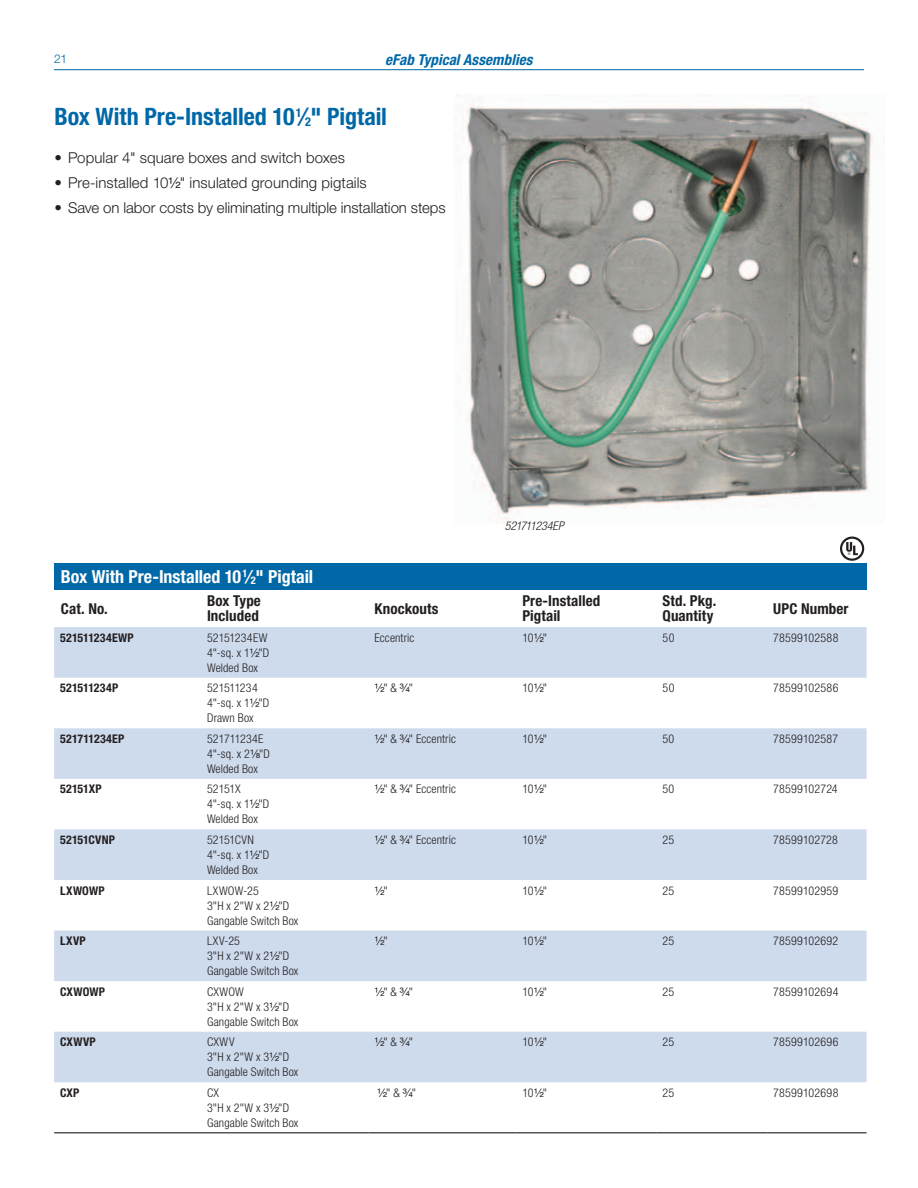
<style>
.page{position:relative;width:918px;height:1188px;background:#fff}
.page>*{position:absolute;margin:0;border:0;box-sizing:border-box;transform-origin:0 0}
.t1{font:700 condensed 24px "Helvetica Neue LT Std";letter-spacing:-.005em;color:#0068a7}
.t2{font:700 condensed 18px "Helvetica Neue LT Std";color:#fff}
.t3{font:300 15px "Helvetica Neue LT Std";color:#231f20}
.t4{font:700 condensed 15px/15px "Helvetica Neue LT Std";letter-spacing:.005em;color:#231f20}
.t5{font:italic 700 condensed 15px "Helvetica Neue LT Std";letter-spacing:.005em;color:#0068a7}
.t6{font:300 condensed 12px/15px "Helvetica Neue LT Std";letter-spacing:.01em;color:#231f20}
.t7{font:700 condensed 12px "Helvetica Neue LT Std";letter-spacing:.015em;color:#231f20}
.t8{font:12px "Helvetica LT Std Fractions";color:#231f20}
.t9{font:italic 300 condensed 12px "Helvetica Neue LT Std";letter-spacing:-.03em;color:#231f20}
.t10{font:300 12px "Helvetica Neue LT Std";color:#0068a7}
.s1{font-size:12.3px}
.s2{font-family:"Helvetica LT Std Fractions";font-weight:400}
.s3{font-family:"Helvetica LT Std Fractions";font-weight:400;font-stretch:normal}
.s4{font-family:"Helvetica Neue LT Std";font-weight:300;font-stretch:condensed}
</style>
<div class="page">
<hr style="left:54px;top:69px;width:810px;height:1px;background:#0068a7">
<img style="left:454px;top:94px;width:430px;height:429px">
<div style="left:54px;top:563px;width:813px;height:26px;background:#0068a7"></div>
<svg style="left:54px;top:627px;width:813px;height:455px;fill:#cedbed"></svg>
<hr style="left:54px;top:1132px;width:147px;height:1px;background:#000">
<hr style="left:201px;top:1132px;width:167px;height:1px;background:#000">
<hr style="left:368px;top:1132px;width:148px;height:1px;background:#000">
<hr style="left:516px;top:1132px;width:141px;height:1px;background:#000">
<hr style="left:657px;top:1132px;width:110px;height:1px;background:#000">
<hr style="left:767px;top:1132px;width:100px;height:1px;background:#000">
<svg style="left:840px;top:537px;width:24px;height:24px"></svg>
<p class="t10" style="left:54px;top:51px;width:15px">21</p>
<p class="t5" style="left:385px;top:50px;width:149px">eFab Typical Assemblies</p>
<h1 class="t1" style="left:55px;top:102px;width:334px">Box With Pre-Installed 10<sup>1</sup>⁄<span class="s1">2</span>" Pigtail</h1>
<p class="t3" style="left:55px;top:149px;width:292px">• Popular 4" square boxes and switch boxes</p>
<p class="t3" style="left:55px;top:174px;width:314px">• Pre-installed 10<span class="s2">1⁄2</span>" insulated grounding pigtails</p>
<p class="t3" style="left:55px;top:198px;width:393px">• Save on labor costs by eliminating multiple installation steps</p>
<p class="t9" style="left:505px;top:519px;width:60px">521711234EP</p>
<h2 class="t2" style="left:61px;top:565px;width:254px">Box With Pre-Installed 10<sup>1</sup>⁄<sub>2</sub>" Pigtail</h2>
<p class="t4" style="left:61px;top:601px;width:48px">Cat. No.</p>
<p class="t4" style="left:207px;top:593px;width:55px">Box Type<br>Included</p>
<p class="t4" style="left:374px;top:601px;width:66px">Knockouts</p>
<p class="t4" style="left:522px;top:593px;width:79px">Pre-Installed<br>Pigtail</p>
<p class="t4" style="left:663px;top:593px;width:55px">Std. Pkg.<br>Quantity</p>
<p class="t4" style="left:773px;top:601px;width:77px">UPC Number</p>
<p class="t7" style="left:60px;top:630px;width:75px">521511234EWP</p>
<p class="t6" style="left:207px;top:630px;width:64px">52151234EW<br>4"-sq. x 1<span class="s3">1⁄2</span>"D<br>Welded Box</p>
<p class="t6" style="left:374px;top:630px;width:41px">Eccentric</p>
<p class="t6" style="left:522px;top:630px;width:26px">10<span class="s3">1⁄2</span>"</p>
<p class="t6" style="left:663px;top:630px;width:13px">50</p>
<p class="t6" style="left:773px;top:630px;width:67px">78599102588</p>
<p class="t7" style="left:60px;top:681px;width:60px">521511234P</p>
<p class="t6" style="left:207px;top:680px;width:64px">521511234<br>4"-sq. x 1<span class="s3">1⁄2</span>"D<br>Drawn Box</p>
<p class="t8" style="left:374px;top:683px;width:40px">1⁄2<span class="s4">" &amp;</span> 3⁄4<span class="s4">"</span></p>
<p class="t6" style="left:522px;top:680px;width:26px">10<span class="s3">1⁄2</span>"</p>
<p class="t6" style="left:663px;top:680px;width:13px">50</p>
<p class="t6" style="left:773px;top:680px;width:67px">78599102586</p>
<p class="t7" style="left:60px;top:731px;width:66px">521711234EP</p>
<p class="t6" style="left:207px;top:731px;width:65px">521711234E<br>4"-sq. x 2<span class="s3">1⁄8</span>"D<br>Welded Box</p>
<p class="t6" style="left:374px;top:731px;width:83px"><span class="s3">1⁄2</span>" &amp; <span class="s3">3⁄4</span>" Eccentric</p>
<p class="t6" style="left:522px;top:731px;width:26px">10<span class="s3">1⁄2</span>"</p>
<p class="t6" style="left:663px;top:731px;width:13px">50</p>
<p class="t6" style="left:773px;top:731px;width:66px">78599102587</p>
<p class="t7" style="left:60px;top:782px;width:43px">52151XP</p>
<p class="t6" style="left:207px;top:782px;width:64px">52151X<br>4"-sq. x 1<span class="s3">1⁄2</span>"D<br>Welded Box</p>
<p class="t6" style="left:374px;top:782px;width:83px"><span class="s3">1⁄2</span>" &amp; <span class="s3">3⁄4</span>" Eccentric</p>
<p class="t6" style="left:522px;top:782px;width:26px">10<span class="s3">1⁄2</span>"</p>
<p class="t6" style="left:663px;top:782px;width:13px">50</p>
<p class="t6" style="left:773px;top:782px;width:66px">78599102724</p>
<p class="t7" style="left:60px;top:832px;width:56px">52151CVNP</p>
<p class="t6" style="left:207px;top:832px;width:64px">52151CVN<br>4"-sq. x 1<span class="s3">1⁄2</span>"D<br>Welded Box</p>
<p class="t6" style="left:374px;top:832px;width:83px"><span class="s3">1⁄2</span>" &amp; <span class="s3">3⁄4</span>" Eccentric</p>
<p class="t6" style="left:522px;top:832px;width:26px">10<span class="s3">1⁄2</span>"</p>
<p class="t6" style="left:663px;top:832px;width:13px">25</p>
<p class="t6" style="left:773px;top:832px;width:66px">78599102728</p>
<p class="t7" style="left:60px;top:883px;width:46px">LXWOWP</p>
<p class="t6" style="left:207px;top:883px;width:93px">LXWOW-25<br>3"H x 2"W x 2<span class="s3">1⁄2</span>"D<br>Gangable Switch Box</p>
<p class="t8" style="left:374px;top:885px;width:15px">1⁄2<span class="s4">"</span></p>
<p class="t6" style="left:522px;top:883px;width:26px">10<span class="s3">1⁄2</span>"</p>
<p class="t6" style="left:663px;top:883px;width:13px">25</p>
<p class="t6" style="left:773px;top:883px;width:67px">78599102959</p>
<p class="t7" style="left:60px;top:934px;width:27px">LXVP</p>
<p class="t6" style="left:207px;top:933px;width:93px">LXV-25<br>3"H x 2"W x 2<span class="s3">1⁄2</span>"D<br>Gangable Switch Box</p>
<p class="t8" style="left:374px;top:936px;width:15px">1⁄2<span class="s4">"</span></p>
<p class="t6" style="left:522px;top:933px;width:26px">10<span class="s3">1⁄2</span>"</p>
<p class="t6" style="left:663px;top:933px;width:13px">25</p>
<p class="t6" style="left:773px;top:933px;width:67px">78599102692</p>
<p class="t7" style="left:60px;top:984px;width:46px">CXWOWP</p>
<p class="t6" style="left:207px;top:984px;width:93px">CXWOW<br>3"H x 2"W x 3<span class="s3">1⁄2</span>"D<br>Gangable Switch Box</p>
<p class="t8" style="left:374px;top:986px;width:40px">1⁄2<span class="s4">" &amp;</span> 3⁄4<span class="s4">"</span></p>
<p class="t6" style="left:522px;top:984px;width:26px">10<span class="s3">1⁄2</span>"</p>
<p class="t6" style="left:663px;top:984px;width:13px">25</p>
<p class="t6" style="left:773px;top:984px;width:67px">78599102694</p>
<p class="t7" style="left:60px;top:1035px;width:37px">CXWVP</p>
<p class="t6" style="left:207px;top:1034px;width:93px">CXWV<br>3"H x 2"W x 3<span class="s3">1⁄2</span>"D<br>Gangable Switch Box</p>
<p class="t8" style="left:374px;top:1037px;width:40px">1⁄2<span class="s4">" &amp;</span> 3⁄4<span class="s4">"</span></p>
<p class="t6" style="left:522px;top:1034px;width:26px">10<span class="s3">1⁄2</span>"</p>
<p class="t6" style="left:663px;top:1034px;width:13px">25</p>
<p class="t6" style="left:773px;top:1034px;width:67px">78599102696</p>
<p class="t7" style="left:60px;top:1085px;width:21px">CXP</p>
<p class="t6" style="left:207px;top:1085px;width:93px">CX<br>3"H x 2"W x 3<span class="s3">1⁄2</span>"D<br>Gangable Switch Box</p>
<p class="t8" style="left:377px;top:1087px;width:40px">1⁄2<span class="s4">" &amp;</span> 3⁄4<span class="s4">"</span></p>
<p class="t6" style="left:522px;top:1085px;width:26px">10<span class="s3">1⁄2</span>"</p>
<p class="t6" style="left:663px;top:1085px;width:13px">25</p>
<p class="t6" style="left:773px;top:1085px;width:67px">78599102698</p>
</div>
